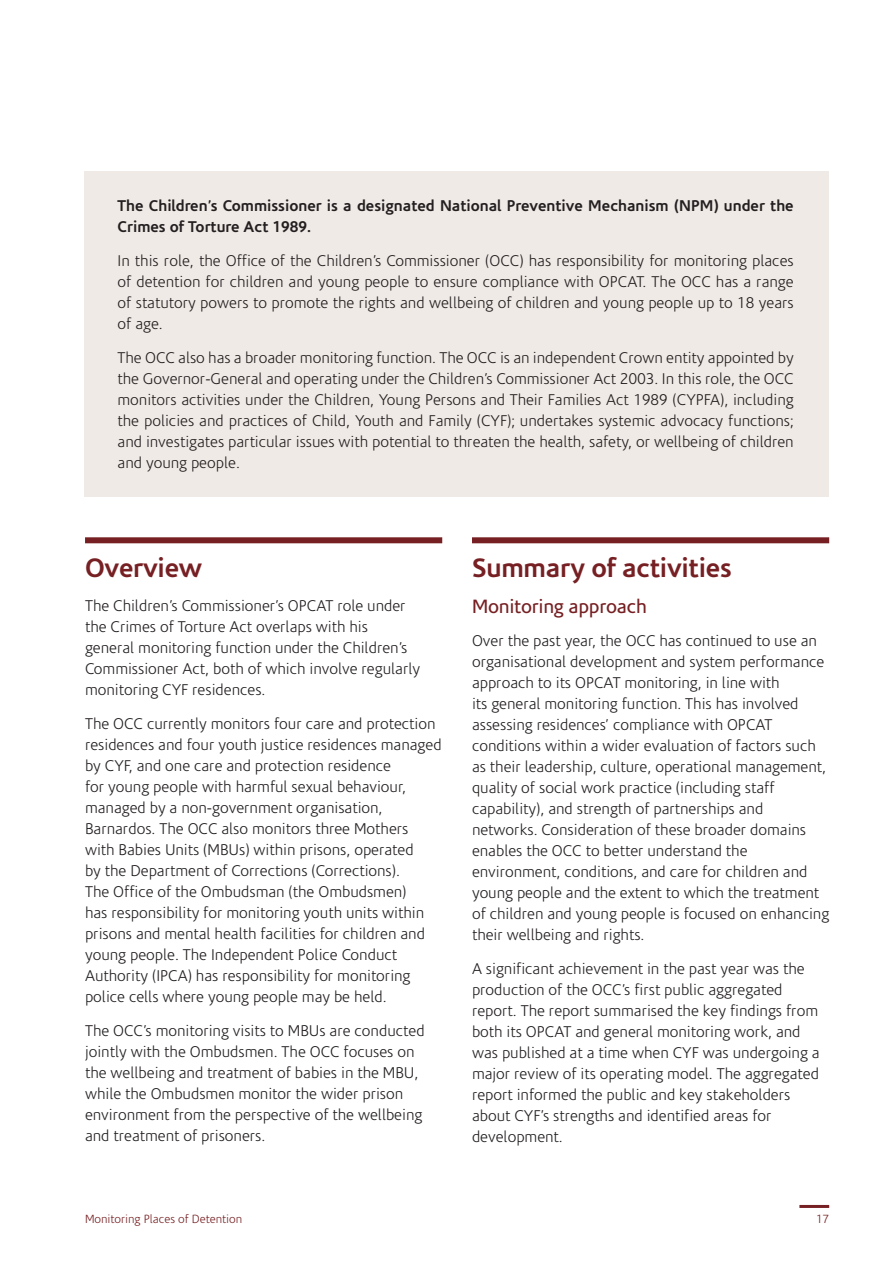
<style>
.page{position:relative;width:893px;height:1263px;background:#fff}
.page>*{position:absolute;margin:0;border:0;box-sizing:border-box;transform-origin:0 0}
.t1{font:700 27px "Coris Macron";letter-spacing:-.01em;color:#762023}
.t2{font:19.5px "Coris Macron";letter-spacing:-.01em;color:#762023}
.t3{font:300 15.75px/21px "Coris Macron";color:#231f20}
.t4{font:700 15.75px/21px "Coris Macron";color:#231f20}
.t5{font:300 12px "Coris Macron";color:#762023}
</style>
<div class="page">
<hr style="left:799px;top:1205px;width:30px;height:3px;background:#762023">
<div style="left:84px;top:171px;width:744px;height:325px;background:#f0eae6"></div>
<div style="left:85px;top:537px;width:357px;height:6px;background:#762023"></div>
<div style="left:472px;top:537px;width:357px;height:6px;background:#762023"></div>
<p class="t4" style="left:118px;top:195px;width:678px">The Children’s Commissioner is a designated National Preventive Mechanism (NPM) under the<br>Crimes of Torture Act 1989.</p>
<p class="t3" style="left:118px;top:250px;width:678px;text-align:justify">In this role, the Office of the Children’s Commissioner (OCC) has responsibility for monitoring places of detention for children and young people to ensure compliance with OPCAT. The OCC has a range of statutory powers to promote the rights and wellbeing of children and young people up to 18 years of age.</p>
<p class="t3" style="left:118px;top:347px;width:678px;text-align:justify">The OCC also has a broader monitoring function. The OCC is an independent Crown entity appointed by the Governor-General and operating under the Children’s Commissioner Act 2003. In this role, the OCC monitors activities under the Children, Young Persons and Their Families Act 1989 (CYPFA), including the policies and practices of Child, Youth and Family (CYF); undertakes systemic advocacy functions; and investigates particular issues with potential to threaten the health, safety, or wellbeing of children and young people.</p>
<h1 class="t1" style="left:85px;top:552px;width:119px">Overview</h1>
<p class="t3" style="left:85px;top:596px;width:337px">The Children’s Commissioner’s OPCAT role under the Crimes of Torture Act overlaps with his general monitoring function under the Children’s Commissioner Act, both of which involve regularly monitoring CYF residences.</p>
<p class="t3" style="left:85px;top:713px;width:358px">The OCC currently monitors four care and protection residences and four youth justice residences managed by CYF, and one care and protection residence<br>for young people with harmful sexual behaviour, managed by a non-government organisation, Barnardos. The OCC also monitors three Mothers with Babies Units (MBUs) within prisons, operated<br>by the Department of Corrections (Corrections).<br>The Office of the Ombudsman (the Ombudsmen)<br>has responsibility for monitoring youth units within prisons and mental health facilities for children and young people. The Independent Police Conduct Authority (IPCA) has responsibility for monitoring police cells where young people may be held.</p>
<p class="t3" style="left:85px;top:1020px;width:341px">The OCC’s monitoring visits to MBUs are conducted jointly with the Ombudsmen. The OCC focuses on the wellbeing and treatment of babies in the MBU, while the Ombudsmen monitor the wider prison environment from the perspective of the wellbeing and treatment of prisoners.</p>
<h1 class="t1" style="left:472px;top:552px;width:261px">Summary of activities</h1>
<p class="t2" style="left:472px;top:595px;width:176px">Monitoring approach</p>
<p class="t3" style="left:472px;top:631px;width:359px">Over the past year, the OCC has continued to use an organisational development and system performance approach to its OPCAT monitoring, in line with<br>its general monitoring function. This has involved assessing residences’ compliance with OPCAT conditions within a wider evaluation of factors such as their leadership, culture, operational management, quality of social work practice (including staff capability), and strength of partnerships and networks. Consideration of these broader domains enables the OCC to better understand the environment, conditions, and care for children and young people and the extent to which the treatment of children and young people is focused on enhancing their wellbeing and rights.</p>
<p class="t3" style="left:472px;top:959px;width:349px">A significant achievement in the past year was the production of the OCC’s first public aggregated report. The report summarised the key findings from both its OPCAT and general monitoring work, and was published at a time when CYF was undergoing a major review of its operating model. The aggregated report informed the public and key stakeholders about CYF’s strengths and identified areas for development.</p>
<p class="t5" style="left:85px;top:1213px;width:159px">Monitoring Places of Detention</p>
<p class="t5" style="left:816px;top:1213px;width:15px">17</p>
</div>
